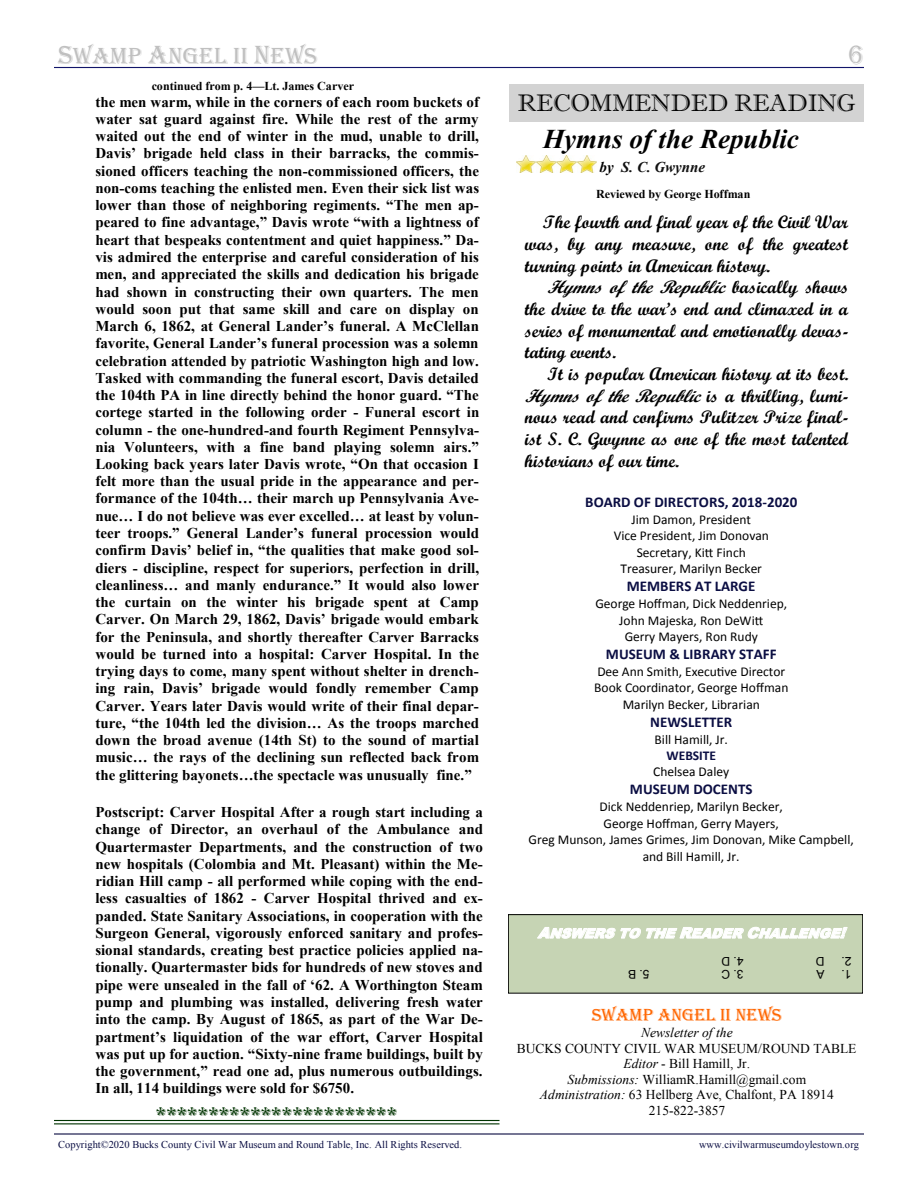
<style>
.page{position:relative;width:918px;height:1188px;background:#fff}
.page>*{position:absolute;margin:0;border:0;box-sizing:border-box;transform-origin:0 0}
.t1{font:30px "Algerian";color:#030}
.t2{font:italic 700 27px "Times New Roman";color:#000}
.t3{font:27px "Algerian";color:#c0c0c0}
.t4{font:24px "Imprint MT Shadow";color:#000}
.t5{font:24px "Algerian";color:#c0c0c0}
.t6{font:18px "Script MT Bold";color:#000}
.t7{font:italic 18px "Script MT Bold";color:#000}
.t8{font:18px "Algerian";color:#f60}
.t9{font:700 15px/17.2px "Times New Roman";color:#000;text-align:justify}
.t10{font:700 15px "Calibri";color:#0b0e43}
.t11{font:italic 700 15px "Times New Roman";color:#111}
.t12{font:13.5px/16.5px "Calibri";color:#000;text-align:center}
.t13{font:13.5px/15.5px "Times New Roman";color:#000;text-align:center}
.t14{font:italic 900 13.5px "Arial";color:#fff}
.t15{font:700 12px "Times New Roman";color:#000}
.t16{font:12px "Arial";color:#000}
.t17{font:10.5px "Times New Roman";color:#0b0e43}
.s1{font-size:27px}
.s2{color:#000}
.s3{font-style:normal}
.s4{font-weight:700;color:#0b0e43}
.s5{font-size:15px}
.s6{font-style:italic}
</style>
<div class="page">
<div style="left:508px;top:915px;width:355px;height:78px;background:#c6d4b4"></div>
<hr style="left:54px;top:67px;width:810px;height:1px;background:#12166a">
<hr style="left:54px;top:1133px;width:810px;height:2px;background:#0b0e43">
<svg style="left:537px;top:927px;width:311px;height:12px"></svg>
<img style="left:516px;top:155px;width:81px;height:18px">
<div style="left:510px;top:84px;width:354px;height:38px;background:#d3d3d3"></div>
<hr style="left:54px;top:1123px;width:446px;height:1px;background:#030">
<hr style="left:54px;top:1120px;width:446px;height:1px;background:#030">
<p class="t5" style="left:58px;top:43px;width:261px"><span class="s1">S</span>WAMP <span class="s1">A</span>NGEL II <span class="s1">N</span>EWS</p>
<p class="t3" style="left:848px;top:40px;width:18px">6</p>
<p class="t15" style="left:152px;top:78px;width:204px">continued from p. 4—Lt. James Carver</p>
<p class="t9" style="left:95px;top:93px;width:385px">the men warm, while in the corners of each room buckets of water sat guard against fire. While the rest of the army waited out the end of winter in the mud, unable to drill, Davis’ brigade held class in their barracks, the commis&shy;sioned officers teaching the non-commissioned officers, the non-coms teaching the enlisted men. Even their sick list was lower than those of neighboring regiments. “The men ap&shy;peared to fine advantage,” Davis wrote “with a lightness of heart that bespeaks contentment and quiet happiness.” Da&shy;vis admired the enterprise and careful consideration of his men, and appreciated the skills and dedication his brigade had shown in constructing their own quarters. The men would soon put that same skill and care on display on March 6, 1862, at General Lander’s funeral. A McClellan favorite, General Lander’s funeral procession was a solemn celebration attended by patriotic Washington high and low.<br>Tasked with commanding the funeral escort, Davis detailed the 104th PA in line directly behind the honor guard. “The cortege started in the following order - Funeral escort in column - the one-hundred-and fourth Regiment Pennsylva&shy;nia Volunteers, with a fine band playing solemn airs.” Looking back years later Davis wrote, “On that occasion I felt more than the usual pride in the appearance and per&shy;formance of the 104th… their march up Pennsylvania Ave&shy;nue… I do not believe was ever excelled… at least by volun&shy;teer troops.” General Lander’s funeral procession would confirm Davis’ belief in, “the qualities that make good sol&shy;diers - discipline, respect for superiors, perfection in drill, cleanliness… and manly endurance.” It would also lower the curtain on the winter his brigade spent at Camp Carver. On March 29, 1862, Davis’ brigade would embark for the Peninsula, and shortly thereafter Carver Barracks would be turned into a hospital: Carver Hospital. In the trying days to come, many spent without shelter in drench&shy;ing rain, Davis’ brigade would fondly remember Camp Carver. Years later Davis would write of their final depar&shy;ture, “the 104th led the division… As the troops marched down the broad avenue (14th St) to the sound of martial music… the rays of the declining sun reflected back from the glittering bayonets…the spectacle was unusually fine.”</p>
<p class="t9" style="left:95px;top:803px;width:389px">Postscript: Carver Hospital After a rough start including a change of Director, an overhaul of the Ambulance and Quartermaster Departments, and the construction of two new hospitals (Colombia and Mt. Pleasant) within the Me&shy;ridian Hill camp - all performed while coping with the end&shy;less casualties of 1862 - Carver Hospital thrived and ex&shy;panded. State Sanitary Associations, in cooperation with the Surgeon General, vigorously enforced sanitary and profes&shy;sional standards, creating best practice policies applied na&shy;tionally. Quartermaster bids for hundreds of new stoves and pipe were unsealed in the fall of ‘62. A Worthington Steam pump and plumbing was installed, delivering fresh water into the camp. By August of 1865, as part of the War De&shy;partment’s liquidation of the war effort, Carver Hospital was put up for auction. “Sixty-nine frame buildings, built by the government,” read one ad, plus numerous outbuildings.<br>In all, 114 buildings were sold for $6750.</p>
<p class="t1" style="left:156px;top:1101px;width:243px">***********************</p>
<p class="t4" style="left:518px;top:89px;width:339px">RECOMMENDED READING</p>
<p class="t2" style="left:543px;top:120px;width:257px">Hymns of the Republic</p>
<p class="t11" style="left:600px;top:157px;width:107px"><span class="s2">by</span> S. C. Gwynne</p>
<p class="t15" style="left:596px;top:186px;width:156px">Reviewed by George Hoffman</p>
<p class="t6" style="left:543px;top:211px;width:307px">The fourth and final year of the Civil War</p>
<p class="t6" style="left:525px;top:233px;width:325px">was, by any measure, one of the greatest</p>
<p class="t6" style="left:525px;top:255px;width:247px">turning points in American history.</p>
<p class="t7" style="left:547px;top:276px;width:303px">Hymnsof theRepublic<span class="s3">basically shows</span></p>
<p class="t6" style="left:525px;top:298px;width:325px">the drive to the war’s end and climaxed in a</p>
<p class="t6" style="left:525px;top:319px;width:325px">series of monumental and emotionally devas-</p>
<p class="t6" style="left:525px;top:341px;width:93px">tating events.</p>
<p class="t6" style="left:547px;top:363px;width:302px">It is popular American history at its best.</p>
<p class="t7" style="left:525px;top:385px;width:325px">Hymnsof theRepublic<span class="s3">is a thrilling, lumi-</span></p>
<p class="t6" style="left:525px;top:406px;width:325px">nous read and confirms Pulitzer Prize final-</p>
<p class="t6" style="left:525px;top:428px;width:325px">ist S. C. Gwynne as one of the most talented</p>
<p class="t6" style="left:525px;top:450px;width:156px">historians of our time.</p>
<p class="t10" style="left:585px;top:492px;width:214px">BOARD OF DIRECTORS, 2018-2020</p>
<p class="t12" style="left:614px;top:511px;width:157px">Jim Damon, President<br>Vice President, Jim Donovan<br>Secretary, Kitt Finch<br>Treasurer, Marilyn Becker</p>
<p class="t10" style="left:627px;top:576px;width:130px">MEMBERS AT LARGE</p>
<p class="t12" style="left:595px;top:595px;width:193px">George Hoffman, Dick Neddenriep,<br>John Majeska, Ron DeWitt<br>Gerry Mayers, Ron Rudy</p>
<p class="t10" style="left:606px;top:644px;width:172px">MUSEUM &amp; LIBRARY STAFF</p>
<p class="t12" style="left:594px;top:663px;width:196px">Dee Ann Smith, Executive Director<br>Book Coordinator, George Hoffman<br>Marilyn Becker, Librarian</p>
<p class="t10" style="left:650px;top:712px;width:83px">NEWSLETTER</p>
<p class="t12" style="left:653px;top:731px;width:78px">Bill Hamill, Jr.<br><span class="s4">WEBSITE<br></span>Chelsea Daley</p>
<p class="t10" style="left:630px;top:780px;width:124px">MUSEUM DOCENTS</p>
<p class="t12" style="left:529px;top:799px;width:327px">Dick Neddenriep, Marilyn Becker,<br>George Hoffman, Gerry Mayers,<br>Greg Munson, James Grimes, Jim Donovan, Mike Campbell, and Bill Hamill, Jr.</p>
<p class="t14" style="left:538px;top:924px;width:315px"><span class="s5">A</span>NSWERS TO THE <span class="s5">R</span>EADER <span class="s5">C</span>HALLENGE<span class="s5">!</span></p>
<p class="t16" style="left:649px;top:982px;width:23px;rotate:-180deg">5. B</p>
<p class="t16" style="left:744px;top:982px;width:24px;rotate:-180deg">3. C</p>
<p class="t16" style="left:825px;top:982px;width:10px;rotate:-180deg">A</p>
<p class="t16" style="left:852px;top:982px;width:12px;rotate:-180deg">1.</p>
<p class="t16" style="left:744px;top:969px;width:24px;rotate:-180deg">4. D</p>
<p class="t16" style="left:825px;top:969px;width:10px;rotate:-180deg">D</p>
<p class="t16" style="left:852px;top:969px;width:12px;rotate:-180deg">2.</p>
<p class="t8" style="left:592px;top:1005px;width:192px">SWAMP ANGEL II NEWS</p>
<p class="t13" style="left:517px;top:1025px;width:341px"><span class="s6">Newsletter of the<br></span>BUCKS COUNTY CIVIL WAR MUSEUM/ROUND TABLE<br><span class="s6">Editor</span> - Bill Hamill, Jr.<br><span class="s6">Submissions:</span> WilliamR.Hamill@gmail.com<br><span class="s6">Administration:</span> 63 Hellberg Ave, Chalfont, PA 18914<br>215-822-3857</p>
<p class="t17" style="left:58px;top:1137px;width:405px">Copyright©2020 Bucks County Civil War Museum and Round Table, Inc. All Rights Reserved.</p>
<p class="t17" style="left:699px;top:1137px;width:162px">www.civilwarmuseumdoylestown.org</p>
</div>
